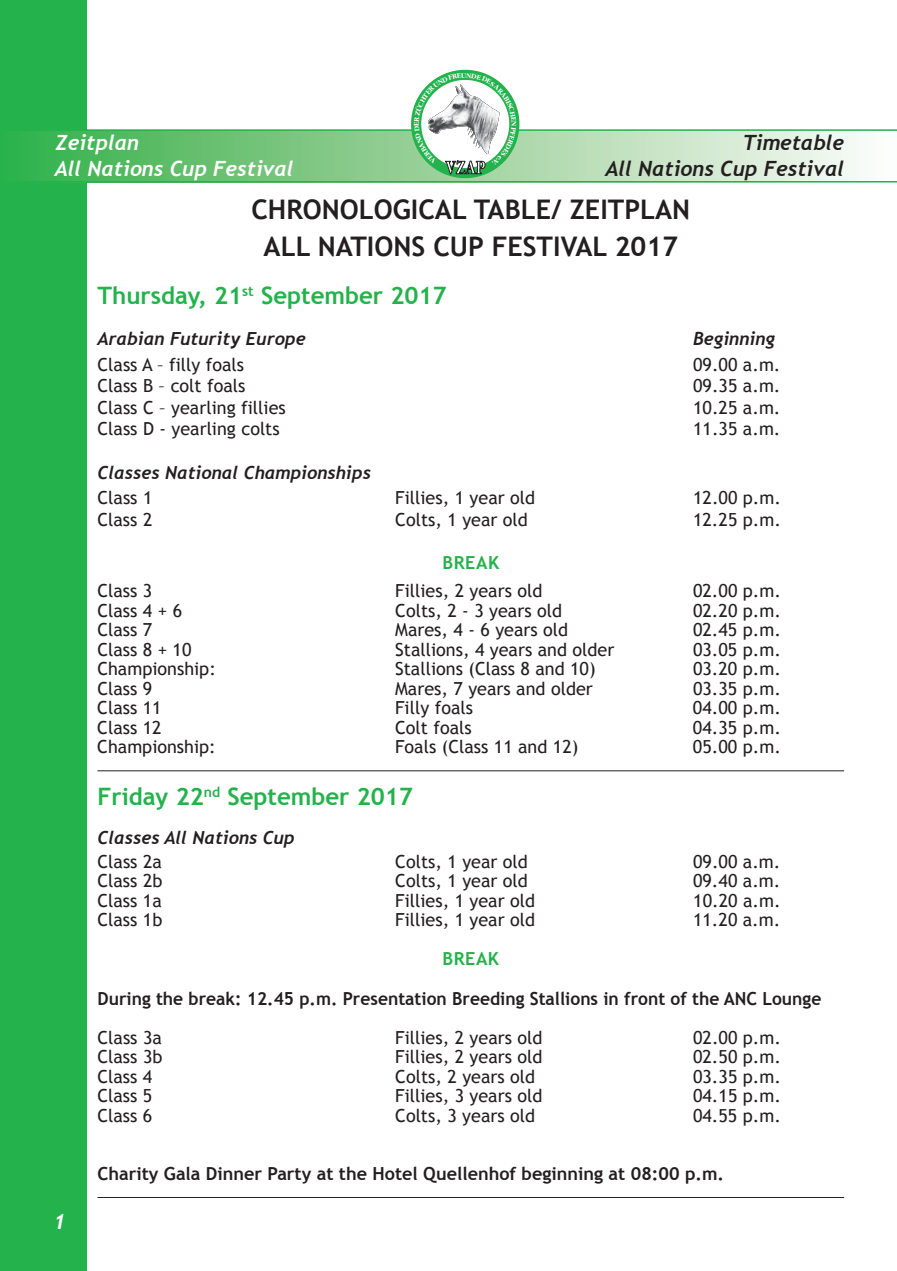
<style>
.page{position:relative;width:897px;height:1271px;background:#fff}
.page>*{position:absolute;margin:0;border:0;box-sizing:border-box;transform-origin:0 0}
.t1{font:700 27px/36.6px "Trebuchet MS";color:#231f20;text-align:center}
.t2{font:700 24px "Trebuchet MS";color:#23b24b}
.t3{font:italic 700 21px/25.2px "Trebuchet";color:#fff}
.t4{font:italic 700 21px/25.2px "Trebuchet";color:#231f20;text-align:right}
.t5{font:18px "Trebuchet MS";color:#231f20}
.t6{font:700 18px "Trebuchet MS";color:#231f20}
.t7{font:italic 700 18px "Trebuchet";color:#231f20}
.t8{font:700 18px "Trebuchet MS";letter-spacing:.03em;color:#23b24b}
.t9{font:700 17.85px "Garamond ITCBQ";color:#fff;scale:.76 1}
</style>
<div class="page">
<div style="left:0;top:0;width:87px;height:1271px;background:#23b24b"></div>
<div style="left:0;top:130px;width:890px;height:52px;background:linear-gradient(to right,#35ae47,#fff9f6)"></div>
<hr style="left:0;top:129px;width:896px;height:2px;background:#23b24b">
<svg style="left:411px;top:70px;width:108px;height:108px"></svg>
<hr style="left:0;top:181px;width:896px;height:1px;background:#23b24b">
<hr style="left:97px;top:770px;width:747px;height:1px;background:#231f20">
<hr style="left:97px;top:1197px;width:747px;height:1px;background:#231f20">
<svg style="left:414px;top:73px;width:102px;height:101px"></svg>
<p class="t3" style="left:55px;top:131px;width:240px">Zeitplan<br>All Nations Cup Festival</p>
<p class="t4" style="left:605px;top:131px;width:240px">Timetable<br>All Nations Cup Festival</p>
<h1 class="t1" style="left:251px;top:191px;width:440px">CHRONOLOGICAL TABLE/ ZEITPLAN<br>ALL NATIONS CUP FESTIVAL 2017</h1>
<h2 class="t2" style="left:97px;top:280px;width:350px">Thursday, 21<sup>st</sup> September 2017</h2>
<p class="t7" style="left:97px;top:327px;width:210px">Arabian Futurity Europe</p>
<p class="t7" style="left:693px;top:327px;width:83px">Beginning</p>
<p class="t5" style="left:97px;top:353px;width:148px">Class A – filly foals</p>
<p class="t5" style="left:693px;top:353px;width:89px">09.00 a.m.</p>
<p class="t5" style="left:97px;top:375px;width:149px">Class B – colt foals</p>
<p class="t5" style="left:693px;top:375px;width:89px">09.35 a.m.</p>
<p class="t5" style="left:97px;top:397px;width:190px">Class C – yearling fillies</p>
<p class="t5" style="left:693px;top:397px;width:89px">10.25 a.m.</p>
<p class="t5" style="left:97px;top:418px;width:184px">Class D - yearling colts</p>
<p class="t5" style="left:693px;top:418px;width:89px">11.35 a.m.</p>
<p class="t7" style="left:97px;top:461px;width:275px">Classes National Championships</p>
<p class="t5" style="left:97px;top:487px;width:56px">Class 1</p>
<p class="t5" style="left:395px;top:487px;width:141px">Fillies, 1 year old</p>
<p class="t5" style="left:693px;top:487px;width:89px">12.00 p.m.</p>
<p class="t5" style="left:97px;top:509px;width:56px">Class 2</p>
<p class="t5" style="left:395px;top:509px;width:134px">Colts, 1 year old</p>
<p class="t5" style="left:693px;top:509px;width:89px">12.25 p.m.</p>
<p class="t8" style="left:442px;top:552px;width:58px">BREAK</p>
<p class="t5" style="left:97px;top:580px;width:56px">Class 3</p>
<p class="t5" style="left:395px;top:580px;width:149px">Fillies, 2 years old</p>
<p class="t5" style="left:693px;top:580px;width:89px">02.00 p.m.</p>
<p class="t5" style="left:97px;top:600px;width:86px">Class 4 + 6</p>
<p class="t5" style="left:395px;top:600px;width:168px">Colts, 2 - 3 years old</p>
<p class="t5" style="left:693px;top:600px;width:89px">02.20 p.m.</p>
<p class="t5" style="left:97px;top:619px;width:56px">Class 7</p>
<p class="t5" style="left:395px;top:619px;width:174px">Mares, 4 - 6 years old</p>
<p class="t5" style="left:693px;top:619px;width:89px">02.45 p.m.</p>
<p class="t5" style="left:97px;top:639px;width:96px">Class 8 + 10</p>
<p class="t5" style="left:395px;top:639px;width:221px">Stallions, 4 years and older</p>
<p class="t5" style="left:693px;top:639px;width:89px">03.05 p.m.</p>
<p class="t5" style="left:97px;top:658px;width:120px">Championship:</p>
<p class="t5" style="left:395px;top:658px;width:202px">Stallions (Class 8 and 10)</p>
<p class="t5" style="left:693px;top:658px;width:89px">03.20 p.m.</p>
<p class="t5" style="left:97px;top:678px;width:56px">Class 9</p>
<p class="t5" style="left:395px;top:678px;width:199px">Mares, 7 years and older</p>
<p class="t5" style="left:693px;top:678px;width:89px">03.35 p.m.</p>
<p class="t5" style="left:97px;top:697px;width:66px">Class 11</p>
<p class="t5" style="left:395px;top:697px;width:79px">Filly foals</p>
<p class="t5" style="left:693px;top:697px;width:89px">04.00 p.m.</p>
<p class="t5" style="left:97px;top:717px;width:66px">Class 12</p>
<p class="t5" style="left:395px;top:717px;width:78px">Colt foals</p>
<p class="t5" style="left:693px;top:717px;width:89px">04.35 p.m.</p>
<p class="t5" style="left:97px;top:736px;width:120px">Championship:</p>
<p class="t5" style="left:395px;top:736px;width:185px">Foals (Class 11 and 12)</p>
<p class="t5" style="left:692px;top:736px;width:89px">05.00 p.m.</p>
<h2 class="t2" style="left:97px;top:781px;width:317px">Friday 22<sup>nd</sup> September 2017</h2>
<p class="t7" style="left:97px;top:827px;width:199px">Classes All Nations Cup</p>
<p class="t5" style="left:97px;top:851px;width:66px">Class 2a</p>
<p class="t5" style="left:395px;top:851px;width:134px">Colts, 1 year old</p>
<p class="t5" style="left:693px;top:851px;width:89px">09.00 a.m.</p>
<p class="t5" style="left:97px;top:870px;width:66px">Class 2b</p>
<p class="t5" style="left:395px;top:870px;width:134px">Colts, 1 year old</p>
<p class="t5" style="left:693px;top:870px;width:89px">09.40 a.m.</p>
<p class="t5" style="left:97px;top:890px;width:66px">Class 1a</p>
<p class="t5" style="left:395px;top:890px;width:141px">Fillies, 1 year old</p>
<p class="t5" style="left:693px;top:890px;width:89px">10.20 a.m.</p>
<p class="t5" style="left:97px;top:909px;width:66px">Class 1b</p>
<p class="t5" style="left:395px;top:909px;width:141px">Fillies, 1 year old</p>
<p class="t5" style="left:693px;top:909px;width:89px">11.20 a.m.</p>
<p class="t8" style="left:442px;top:948px;width:58px">BREAK</p>
<p class="t6" style="left:97px;top:987px;width:725px">During the break: 12.45 p.m. Presentation Breeding Stallions in front of the ANC Lounge</p>
<p class="t5" style="left:97px;top:1026px;width:66px">Class 3a</p>
<p class="t5" style="left:395px;top:1026px;width:149px">Fillies, 2 years old</p>
<p class="t5" style="left:693px;top:1026px;width:89px">02.00 p.m.</p>
<p class="t5" style="left:97px;top:1046px;width:66px">Class 3b</p>
<p class="t5" style="left:395px;top:1046px;width:149px">Fillies, 2 years old</p>
<p class="t5" style="left:693px;top:1046px;width:89px">02.50 p.m.</p>
<p class="t5" style="left:97px;top:1065px;width:56px">Class 4</p>
<p class="t5" style="left:395px;top:1065px;width:141px">Colts, 2 years old</p>
<p class="t5" style="left:693px;top:1065px;width:89px">03.35 p.m.</p>
<p class="t5" style="left:97px;top:1085px;width:56px">Class 5</p>
<p class="t5" style="left:395px;top:1085px;width:149px">Fillies, 3 years old</p>
<p class="t5" style="left:693px;top:1085px;width:89px">04.15 p.m.</p>
<p class="t5" style="left:97px;top:1104px;width:56px">Class 6</p>
<p class="t5" style="left:395px;top:1104px;width:141px">Colts, 3 years old</p>
<p class="t5" style="left:693px;top:1104px;width:89px">04.55 p.m.</p>
<p class="t9" style="left:445px;top:157px;width:54px">VZAP</p>
<p class="t3" style="left:53px;top:1209px;width:14px">1</p>
<p class="t6" style="left:97px;top:1162px;width:628px">Charity Gala Dinner Party at the Hotel Quellenhof beginning at 08:00 p.m.</p>
</div>
